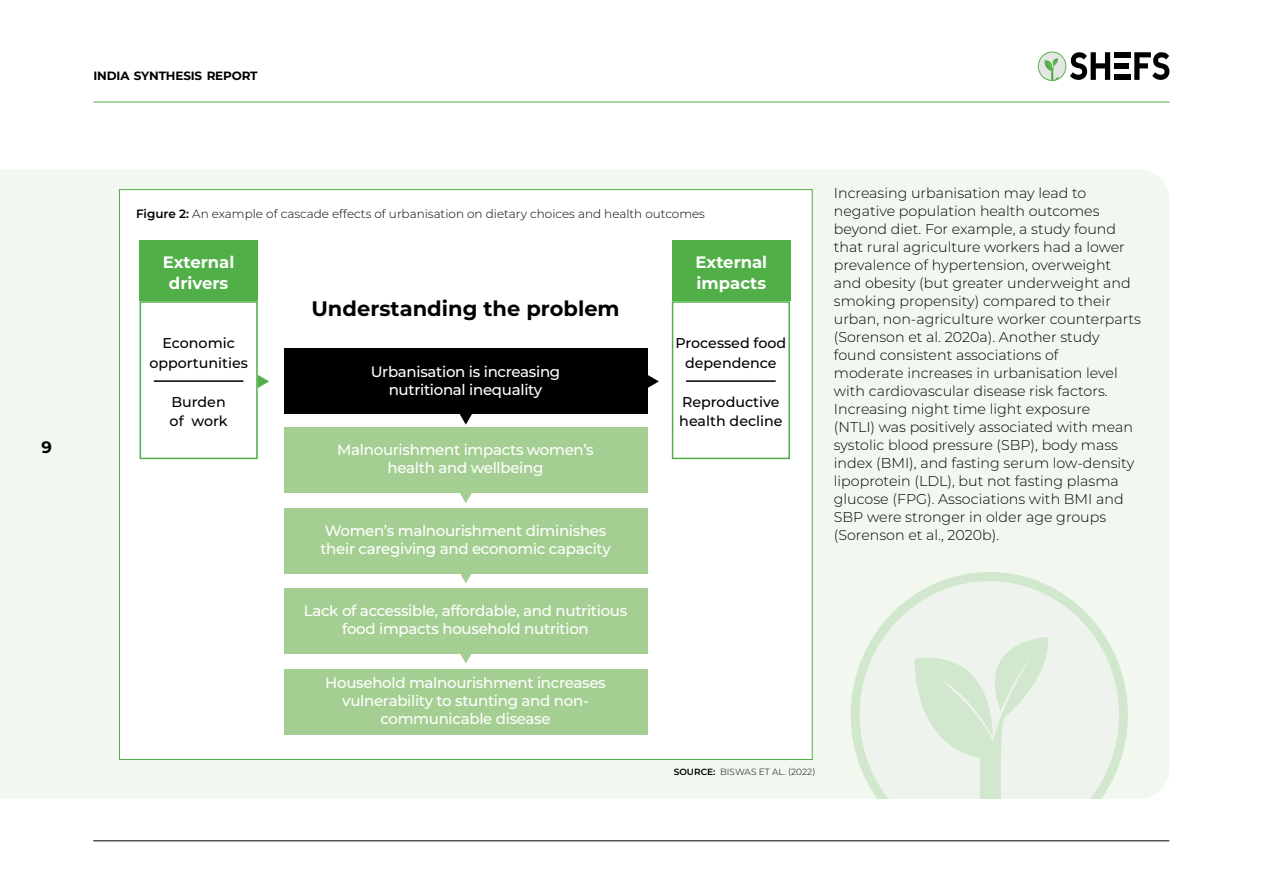
<style>
.page{position:relative;width:1263px;height:893px;background:#fff}
.page>*{position:absolute;margin:0;border:0;box-sizing:border-box;transform-origin:0 0}
.t1{font:700 21px "Montserrat";color:#000}
.t2{font:700 16.5px/21px "Montserrat";color:#fff;text-align:center}
.t3{font:700 16.5px "Montserrat";color:#000}
.t4{font:500 15px/18px "Montserrat";letter-spacing:-.02em;color:#fff;text-align:center}
.t5{font:300 14.25px/18px "Montserrat";color:#000}
.t6{font:500 14.25px/19.5px "Montserrat";color:#000;text-align:center}
.t7{font:300 12px "Montserrat";color:#000}
.t8{font:700 12px "Montserrat";letter-spacing:-.015em;color:#000}
.t9{font:300 9px "Montserrat";color:#000}
.s1{font-weight:600}
</style>
<div class="page">
<svg style="left:1134px;top:52px;width:35px;height:28px"></svg>
<div style="left:1114px;top:52px;width:17px;height:5px;background:#000"></div>
<div style="left:1114px;top:63px;width:15px;height:6px;background:#000"></div>
<div style="left:1114px;top:75px;width:17px;height:5px;background:#000"></div>
<svg style="left:1038px;top:52px;width:72px;height:29px"></svg>
<div style="left:0;top:170px;width:1169px;height:629px;background:#f2f7ef"></div>
<hr style="left:94px;top:102px;width:1075px;height:1px;background:#50af47">
<hr style="left:94px;top:840px;width:1075px;height:1px;background:#000">
<div style="left:119px;top:189px;width:694px;height:571px;background:#fff;border:1px solid #50af47"></div>
<svg style="left:258px;top:375px;width:11px;height:13px"></svg>
<svg style="left:647px;top:375px;width:12px;height:13px"></svg>
<svg style="left:459px;top:414px;width:13px;height:11px"></svg>
<svg style="left:460px;top:493px;width:12px;height:10px"></svg>
<svg style="left:459px;top:573px;width:13px;height:10px"></svg>
<svg style="left:460px;top:654px;width:12px;height:10px"></svg>
<div style="left:140px;top:241px;width:118px;height:60px;background:#50af47"></div>
<div style="left:284px;top:348px;width:363px;height:66px;background:#000"></div>
<div style="left:284px;top:427px;width:363px;height:66px;background:#a5cf92"></div>
<div style="left:284px;top:508px;width:363px;height:65px;background:#a5cf92"></div>
<div style="left:284px;top:588px;width:363px;height:66px;background:#a5cf92"></div>
<div style="left:284px;top:669px;width:363px;height:66px;background:#a5cf92"></div>
<hr style="left:154px;top:380px;width:89px;height:2px;background:#000">
<div style="left:140px;top:301px;width:118px;height:158px;border:2px solid #50af47"></div>
<hr style="left:686px;top:380px;width:90px;height:2px;background:#000">
<div style="left:672px;top:301px;width:118px;height:158px;border:2px solid #50af47"></div>
<div style="left:672px;top:241px;width:118px;height:60px;background:#50af47"></div>
<svg style="left:851px;top:572px;width:277px;height:227px;fill:#eff3ed"></svg>
<p class="t3" style="left:42px;top:435px;width:12px">9</p>
<p class="t8" style="left:94px;top:67px;width:166px">INDIA SYNTHESIS REPORT</p>
<p class="t7" style="left:136px;top:205px;width:570px"><span class="s1">Figure 2:</span> An example of cascade effects of urbanisation on dietary choices and health outcomes</p>
<p class="t2" style="left:163px;top:251px;width:73px">External drivers</p>
<p class="t6" style="left:149px;top:333px;width:100px">Economic opportunities</p>
<p class="t6" style="left:170px;top:391px;width:59px;text-align:left">Burden of work</p>
<h1 class="t1" style="left:311px;top:293px;width:310px">Understanding the problem</h1>
<p class="t4" style="left:371px;top:362px;width:191px">Urbanisation is increasing nutritional inequality</p>
<p class="t4" style="left:337px;top:440px;width:258px">Malnourishment impacts women’s health and wellbeing</p>
<p class="t4" style="left:320px;top:521px;width:292px;text-align:left">Women’s malnourishment diminishes their caregiving and economic capacity</p>
<p class="t4" style="left:304px;top:601px;width:325px">Lack of accessible, affordable, and nutritious food impacts household nutrition</p>
<p class="t4" style="left:325px;top:673px;width:282px">Household malnourishment increases vulnerability to stunting and non&shy;communicable disease</p>
<p class="t2" style="left:696px;top:251px;width:73px;text-align:left">External impacts</p>
<p class="t6" style="left:675px;top:333px;width:112px">Processed food dependence</p>
<p class="t6" style="left:679px;top:391px;width:105px;text-align:left">Reproductive health decline</p>
<p class="t9" style="left:674px;top:766px;width:143px"><span class="s1">SOURCE:</span> BISWAS ET AL. (2022)</p>
<p class="t5" style="left:834px;top:183px;width:309px">Increasing urbanisation may lead to negative population health outcomes beyond diet. For example, a study found that rural agriculture workers had a lower prevalence of hypertension, overweight and obesity (but greater underweight and smoking propensity) compared to their urban, non-agriculture worker counterparts (Sorenson et al. 2020a). Another study found consistent associations of<br>moderate increases in urbanisation level with cardiovascular disease risk factors.<br>Increasing night time light exposure<br>(NTLI) was positively associated with mean systolic blood pressure (SBP), body mass index (BMI), and fasting serum low-density lipoprotein (LDL), but not fasting plasma glucose (FPG). Associations with BMI and SBP were stronger in older age groups (Sorenson et al., 2020b).</p>
</div>
